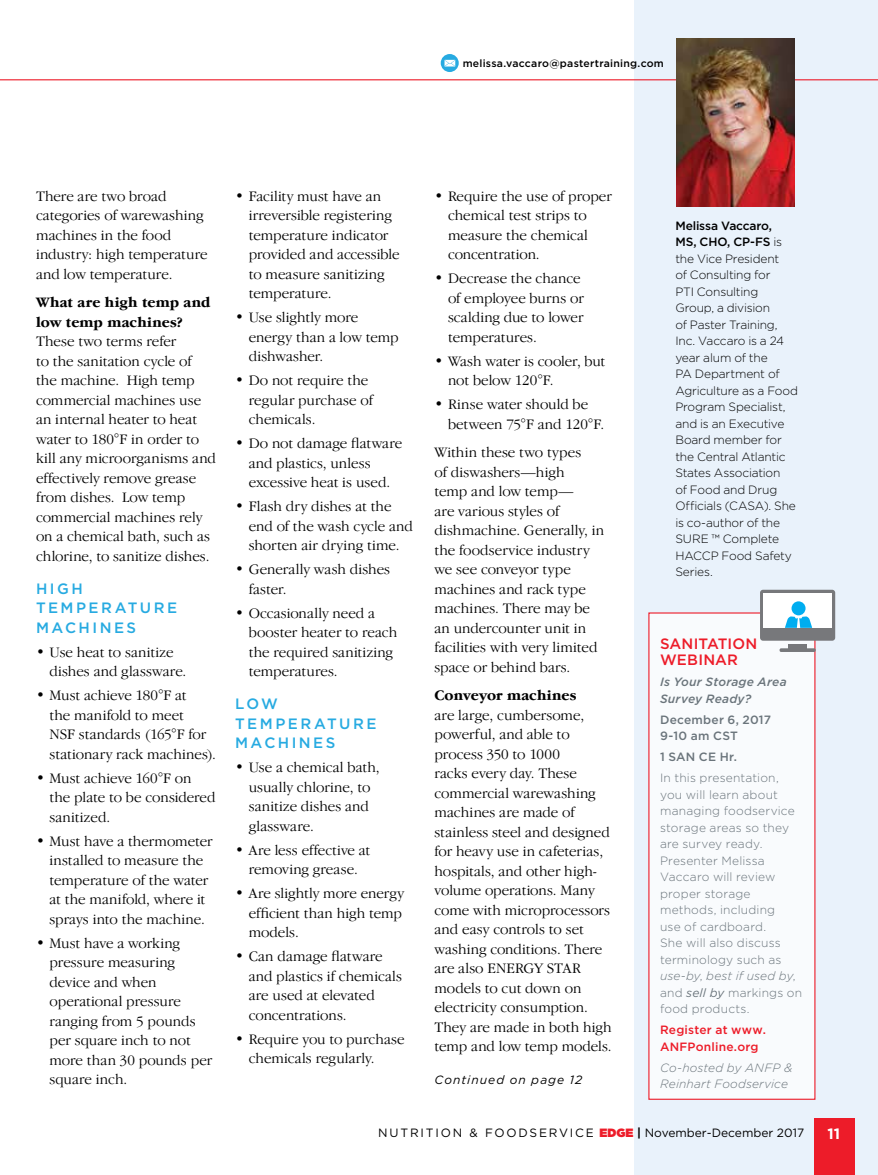
<style>
.page{position:relative;width:878px;height:1175px;background:#fff}
.page>*{position:absolute;margin:0;border:0;box-sizing:border-box;transform-origin:0 0}
.t1{font:300 15px/19.5px "Garamond IT Cby BT";color:#000}
.t2{font:700 15px/19.5px "Garamond IT Cby BT";letter-spacing:.005em;color:#000}
.t3{font:500 15px/19.5px "Gotham";letter-spacing:.165em;color:#27aae1}
.t4{font:500 15px/16.5px "Gotham";letter-spacing:.01em;color:#ed1c29}
.t5{font:700 15px "Gotham";color:#fff}
.t6{font:300 12px/16.5px "Gotham";letter-spacing:-.015em;color:#000}
.t7{font:300 12px/16.5px "Gotham";letter-spacing:.015em;color:#6a747b}
.t8{font:12px "Gotham";letter-spacing:.13em;color:#000}
.t9{font:italic 300 12px/16.5px "Gotham";letter-spacing:.01em;color:#6a747b}
.t10{font:500 12px/16.5px "Gotham";letter-spacing:.02em;color:#6a747b}
.t11{font:italic 500 12px/16.5px "Gotham";letter-spacing:.02em;color:#6a747b}
.t12{font:500 12px/16.5px "Gotham";letter-spacing:.015em;color:#ed1c29}
.t13{font:italic 12px "Gotham";letter-spacing:.09em;color:#000}
.t14{font:500 10.5px "Gotham";letter-spacing:.02em;color:#000}
.s1{font-weight:500}
.s2{font-style:italic}
.s3{font-weight:400;font-style:italic}
.s4{font-weight:900;color:#ed1c29}
.s5{font-weight:700;font-style:italic}
</style>
<div class="page">
<div style="left:634px;top:0;width:244px;height:1174px;background:#e9f2fb"></div>
<div style="left:649px;top:613px;width:165px;height:485px;background:#fff"></div>
<div style="left:814px;top:1118px;width:40px;height:56px;background:#ed1c29"></div>
<svg style="left:440px;top:54px;width:18px;height:18px"></svg>
<svg style="left:444px;top:60px;width:11px;height:6px"></svg>
<svg style="left:0;top:79px;width:878px;height:30px"></svg>
<img style="left:676px;top:38px;width:118px;height:168px">
<hr style="left:788px;top:644px;width:19px;height:4px;background:#77787b">
<hr style="left:779px;top:648px;width:36px;height:4px;background:#77787b;border-radius:2px">
<svg style="left:760px;top:590px;width:75px;height:50px;background:#b4c6ce"></svg>
<p class="t14" style="left:462px;top:57px;width:203px">melissa.vaccaro@pastertraining.com</p>
<p class="t1" style="left:36px;top:186px;width:173px">There are two broad categories of warewashing machines in the food industry: high temperature and low temperature.</p>
<p class="t2" style="left:36px;top:292px;width:176px">What are high temp and low temp machines?</p>
<p class="t1" style="left:36px;top:331px;width:181px">These two terms refer<br>to the sanitation cycle of the machine. High temp commercial machines use an internal heater to heat water to 180°F in order to kill any microorganisms and effectively remove grease from dishes. Low temp commercial machines rely on a chemical bath, such as chlorine, to sanitize dishes.</p>
<p class="t3" style="left:36px;top:578px;width:143px">HIGH<br>TEMPERATURE<br>MACHINES</p>
<p class="t1" style="left:50px;top:642px;width:138px;text-indent:-14px">• Use heat to sanitize dishes and glassware.</p>
<p class="t1" style="left:50px;top:685px;width:168px;text-indent:-14px">• Must achieve 180°F at<br>the manifold to meet<br>NSF standards (165°F for stationary rack machines).</p>
<p class="t1" style="left:50px;top:768px;width:168px;text-indent:-14px">• Must achieve 160°F on the plate to be considered sanitized.</p>
<p class="t1" style="left:50px;top:831px;width:164px;text-indent:-14px">• Must have a thermometer installed to measure the temperature of the water at the manifold, where it sprays into the machine.</p>
<p class="t1" style="left:50px;top:933px;width:164px;text-indent:-14px">• Must have a working pressure measuring device and when operational pressure ranging from 5 pounds per square inch to not more than 30 pounds per square inch.</p>
<p class="t1" style="left:249px;top:186px;width:152px;text-indent:-14px">• Facility must have an irreversible registering temperature indicator provided and accessible to measure sanitizing temperature.</p>
<p class="t1" style="left:249px;top:307px;width:151px;text-indent:-14px">• Use slightly more energy than a low temp dishwasher.</p>
<p class="t1" style="left:249px;top:370px;width:126px;text-indent:-14px">• Do not require the regular purchase of chemicals.</p>
<p class="t1" style="left:249px;top:433px;width:155px;text-indent:-14px">• Do not damage flatware and plastics, unless excessive heat is used.</p>
<p class="t1" style="left:249px;top:496px;width:165px;text-indent:-14px">• Flash dry dishes at the end of the wash cycle and shorten air drying time.</p>
<p class="t1" style="left:249px;top:559px;width:143px;text-indent:-14px">• Generally wash dishes faster.</p>
<p class="t1" style="left:249px;top:603px;width:150px;text-indent:-14px">• Occasionally need a booster heater to reach the required sanitizing temperatures.</p>
<p class="t3" style="left:235px;top:694px;width:143px">LOW<br>TEMPERATURE<br>MACHINES</p>
<p class="t1" style="left:249px;top:757px;width:132px;text-indent:-14px">• Use a chemical bath, usually chlorine, to sanitize dishes and glassware.</p>
<p class="t1" style="left:235px;top:840px;width:137px;text-align:center">• Are less effective at removing grease.</p>
<p class="t1" style="left:249px;top:883px;width:157px;text-indent:-14px">• Are slightly more energy efficient than high temp models.</p>
<p class="t1" style="left:249px;top:946px;width:155px;text-indent:-14px">• Can damage flatware and plastics if chemicals are used at elevated concentrations.</p>
<p class="t1" style="left:249px;top:1029px;width:157px;text-indent:-14px">• Require you to purchase chemicals regularly.</p>
<p class="t1" style="left:448px;top:186px;width:165px;text-indent:-14px">• Require the use of proper chemical test strips to measure the chemical concentration.</p>
<p class="t1" style="left:448px;top:268px;width:137px;text-indent:-14px">• Decrease the chance of employee burns or scalding due to lower temperatures.</p>
<p class="t1" style="left:448px;top:351px;width:159px;text-indent:-14px">• Wash water is cooler, but not below 120°F.</p>
<p class="t1" style="left:448px;top:394px;width:158px;text-indent:-14px">• Rinse water should be between 75°F and 120°F.</p>
<p class="t1" style="left:434px;top:442px;width:171px">Within these two types<br>of diswashers—high<br>temp and low temp—<br>are various styles of dishmachine. Generally, in the foodservice industry we see conveyor type machines and rack type machines. There may be an undercounter unit in facilities with very limited space or behind bars.</p>
<p class="t2" style="left:434px;top:685px;width:144px">Conveyor machines</p>
<p class="t1" style="left:434px;top:705px;width:179px">are large, cumbersome, powerful, and able to process 350 to 1000<br>racks every day. These commercial warewashing machines are made of stainless steel and designed for heavy use in cafeterias, hospitals, and other high&shy;volume operations. Many come with microprocessors and easy controls to set washing conditions. There are also ENERGY STAR models to cut down on electricity consumption.<br>They are made in both high temp and low temp models.</p>
<p class="t13" style="left:434px;top:1073px;width:149px">Continued on page 12</p>
<p class="t6" style="left:675px;top:217px;width:124px"><span class="s1">Melissa Vaccaro,<br>MS, CHO, CP-FS</span> is the Vice President<br>of Consulting for<br>PTI Consulting<br>Group, a division<br>of Paster Training,<br>Inc. Vaccaro is a 24 year alum of the<br>PA Department of<br>Agriculture as a Food<br>Program Specialist, and is an Executive<br>Board member for the Central Atlantic<br>States Association<br>of Food and Drug<br>Officials (CASA). She is co-author of the<br>SURE ™ Complete<br>HACCP Food Safety<br>Series.</p>
<p class="t4" style="left:660px;top:635px;width:99px">SANITATION<br>WEBINAR</p>
<p class="t11" style="left:660px;top:673px;width:128px">Is Your Storage Area<br>Survey Ready?</p>
<p class="t10" style="left:660px;top:711px;width:112px">December 6, 2017<br>9-10 am CST</p>
<p class="t10" style="left:660px;top:748px;width:78px">1 SAN CE Hr.</p>
<p class="t7" style="left:660px;top:769px;width:144px">In this presentation, you will learn about managing foodservice storage areas so they are survey ready.<br>Presenter Melissa<br>Vaccaro will review proper storage methods, including<br>use of cardboard.<br>She will also discuss terminology such as <span class="s2">use-by</span>, <span class="s2">best if used by</span>, and <span class="s3">sell by</span> markings on food products.</p>
<p class="t12" style="left:660px;top:1021px;width:107px">Register at www.<br>ANFPonline.org</p>
<p class="t9" style="left:660px;top:1059px;width:134px">Co-hosted by ANFP &amp;<br>Reinhart Foodservice</p>
<p class="t8" style="left:378px;top:1126px;width:427px">NUTRITION &amp; FOODSERVICE <span class="s4">EDGE</span> <span class="s5">|</span> November-December 2017</p>
<p class="t5" style="left:827px;top:1124px;width:14px">11</p>
</div>
